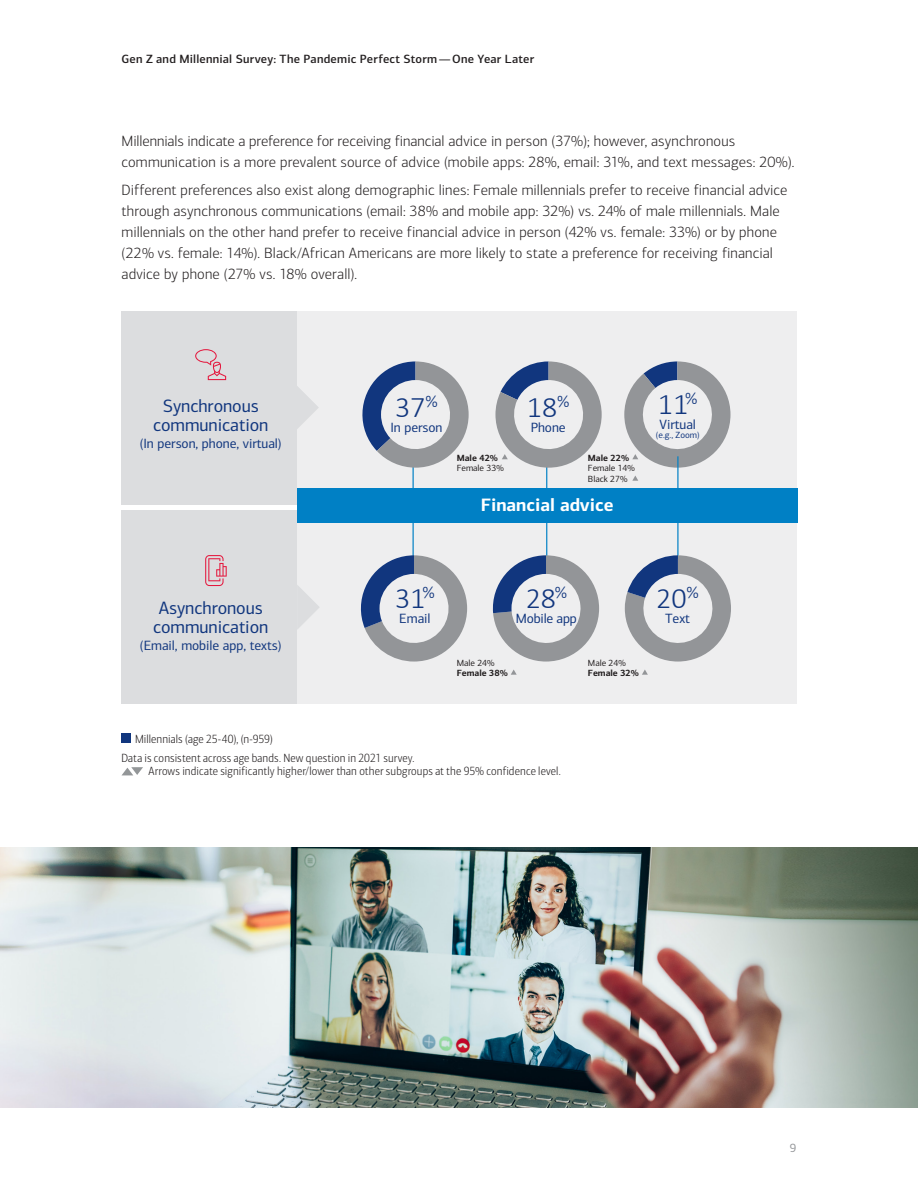
<style>
.page{position:relative;width:918px;height:1188px;background:#fff}
.page>*{position:absolute;margin:0;border:0;box-sizing:border-box;transform-origin:0 0}
.t1{font:300 30px "Calibri";color:#11367e}
.t2{font:18px/19.5px "Connections";letter-spacing:-.005em;color:#11367e;text-align:center}
.t3{font:700 18px "Connections";letter-spacing:-.005em;color:#fff}
.t4{font:300 15px/21px "Connections";letter-spacing:.005em;color:#231f20}
.t5{font:13.5px "Connections";letter-spacing:-.005em;color:#11367e}
.t6{font:300 12px/18.9px "Connections Cond";letter-spacing:.01em;color:#231f20}
.t7{font:500 12px "Connections";letter-spacing:.02em;color:#231f20}
.t8{font:12px "Connections";color:#939598}
.t9{font:9px/10.5px "Connections";letter-spacing:-.005em;color:#231f20}
.t10{font:700 9px "Connections";letter-spacing:-.005em;color:#231f20}
.t11{font:9px "Connections";color:#11367e}
</style>
<div class="page">
<div style="left:122px;top:510px;width:675px;height:193px;background:#eeeeef"></div>
<div style="left:122px;top:311px;width:675px;height:193px;background:#eeeeef"></div>
<div style="left:122px;top:733px;width:9px;height:10px;background:#11367e"></div>
<svg style="left:632px;top:476px;width:6px;height:5px"></svg>
<div style="left:122px;top:311px;width:175px;height:193px;background:#dcdddf"></div>
<div style="left:122px;top:510px;width:175px;height:193px;background:#dcdddf"></div>
<svg style="left:297px;top:386px;width:22px;height:43px"></svg>
<hr style="left:546px;top:456px;width:1px;height:103px;background:#0080c5">
<svg style="left:492px;top:555px;width:107px;height:107px"></svg>
<svg style="left:495px;top:361px;width:107px;height:107px"></svg>
<div style="left:297px;top:488px;width:500px;height:35px;background:#0080c5"></div>
<hr style="left:413px;top:456px;width:1px;height:103px;background:#0080c5">
<svg style="left:362px;top:361px;width:107px;height:107px"></svg>
<svg style="left:195px;top:349px;width:31px;height:31px"></svg>
<svg style="left:360px;top:555px;width:107px;height:107px"></svg>
<hr style="left:677px;top:456px;width:2px;height:103px;background:#0080c5">
<svg style="left:625px;top:555px;width:106px;height:107px"></svg>
<svg style="left:297px;top:585px;width:22px;height:44px"></svg>
<svg style="left:511px;top:670px;width:6px;height:5px"></svg>
<svg style="left:624px;top:361px;width:107px;height:107px"></svg>
<svg style="left:205px;top:555px;width:22px;height:31px"></svg>
<svg style="left:642px;top:670px;width:6px;height:5px"></svg>
<svg style="left:122px;top:767px;width:21px;height:8px"></svg>
<img style="left:0;top:847px;width:918px;height:261px">
<p class="t7" style="left:122px;top:52px;width:414px">Gen Z and Millennial Survey: The Pandemic Perfect Storm—One Year Later</p>
<p class="t4" style="left:122px;top:131px;width:674px">Millennials indicate a preference for receiving financial advice in person (37%); however, asynchronous communication is a more prevalent source of advice (mobile apps: 28%, email: 31%, and text messages: 20%).</p>
<p class="t4" style="left:122px;top:180px;width:667px">Different preferences also exist along demographic lines: Female millennials prefer to receive financial advice through asynchronous communications (email: 38% and mobile app: 32%) vs. 24% of male millennials. Male millennials on the other hand prefer to receive financial advice in person (42% vs. female: 33%) or by phone (22% vs. female: 14%). Black/African Americans are more likely to state a preference for receiving financial advice by phone (27% vs. 18% overall).</p>
<h4 class="t2" style="left:163px;top:396px;width:97px">Synchronous</h4>
<p class="t1" style="left:395px;top:389px;width:44px">37<sup>%</sup></p>
<h4 class="t2" style="left:153px;top:415px;width:117px">communication</h4>
<p class="t5" style="left:390px;top:420px;width:54px">In person</p>
<h4 class="t5" style="left:140px;top:435px;width:144px">(In person, phone, virtual)</h4>
<p class="t1" style="left:527px;top:389px;width:44px">18<sup>%</sup></p>
<p class="t5" style="left:531px;top:420px;width:37px">Phone</p>
<p class="t10" style="left:457px;top:452px;width:43px">Male 42%</p>
<p class="t10" style="left:588px;top:452px;width:43px">Male 22%</p>
<p class="t9" style="left:457px;top:463px;width:48px">Female 33%</p>
<p class="t9" style="left:588px;top:463px;width:48px">Female 14%<br>Black 27%</p>
<h3 class="t3" style="left:481px;top:494px;width:134px">Financial advice</h3>
<p class="t1" style="left:658px;top:386px;width:41px">11<sup>%</sup></p>
<p class="t5" style="left:660px;top:417px;width:38px">Virtual</p>
<p class="t11" style="left:656px;top:430px;width:45px">(e.g., Zoom)</p>
<h4 class="t2" style="left:153px;top:598px;width:117px">Asynchronous communication</h4>
<h4 class="t5" style="left:140px;top:637px;width:143px">(Email, mobile app, texts)</h4>
<p class="t1" style="left:395px;top:580px;width:41px">31<sup>%</sup></p>
<p class="t5" style="left:399px;top:611px;width:33px">Email</p>
<p class="t1" style="left:526px;top:580px;width:43px">28<sup>%</sup></p>
<p class="t5" style="left:516px;top:611px;width:62px">Mobile app</p>
<p class="t9" style="left:457px;top:657px;width:39px">Male 24%</p>
<p class="t9" style="left:588px;top:657px;width:39px">Male 24%</p>
<p class="t10" style="left:457px;top:667px;width:53px">Female 38%</p>
<p class="t10" style="left:588px;top:667px;width:53px">Female 32%</p>
<p class="t1" style="left:656px;top:580px;width:44px">20<sup>%</sup></p>
<p class="t5" style="left:665px;top:611px;width:26px">Text</p>
<p class="t6" style="left:122px;top:730px;width:295px;text-indent:14px">Millennials (age 25-40), (n-959)<br>Data is consistent across age bands. New question in 2021 survey.</p>
<p class="t6" style="left:148px;top:762px;width:414px">Arrows indicate significantly higher/lower than other subgroups at the 95% confidence level.</p>
<p class="t8" style="left:790px;top:1141px;width:8px">9</p>
</div>
